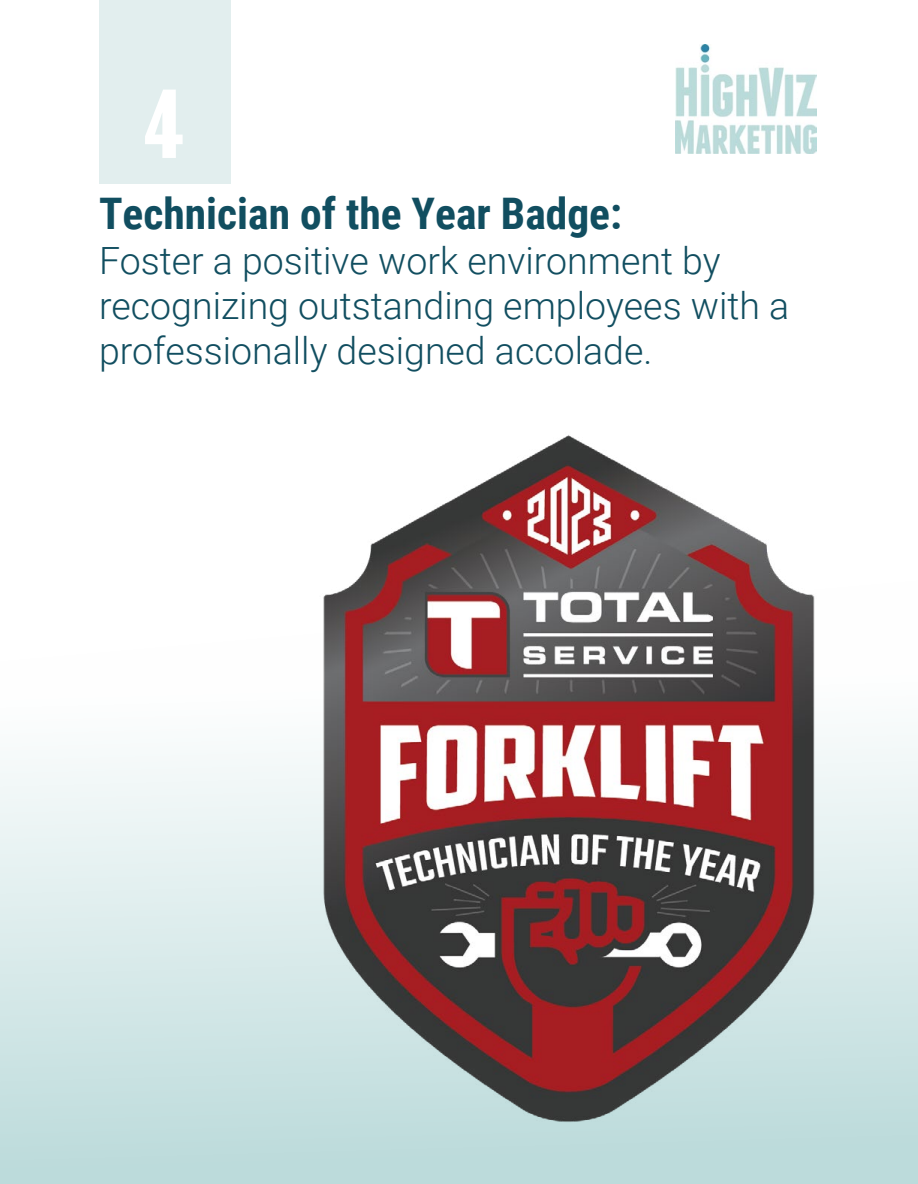
<style>
.page{position:relative;width:918px;height:1184px;background:#fff}
.page>*{position:absolute;margin:0;border:0;box-sizing:border-box;transform-origin:0 0}
.t1{font:700 90px "Balboa";color:#fff}
.t2{font:700 43.5px "Roboto Condensed";color:#114e60}
.t3{font:300 37.5px/45px "Roboto";color:#114e60}
</style>
<div class="page">
<img style="left:676px;top:44px;width:141px;height:110px">
<div style="left:99px;top:0;width:132px;height:183px;background:#e2eeee"></div>
<svg style="left:0;top:740px;width:918px;height:444px;background:#d4e7e7"></svg>
<img style="left:243px;top:435px;width:576px;height:712px">
<h1 class="t1" style="left:144px;top:73px;width:41px">4</h1>
<p class="t2" style="left:99px;top:183px;width:525px">Technician of the Year Badge:</p>
<p class="t3" style="left:99px;top:237px;width:692px">Foster a positive work environment by recognizing outstanding employees with a professionally designed accolade.</p>
</div>
